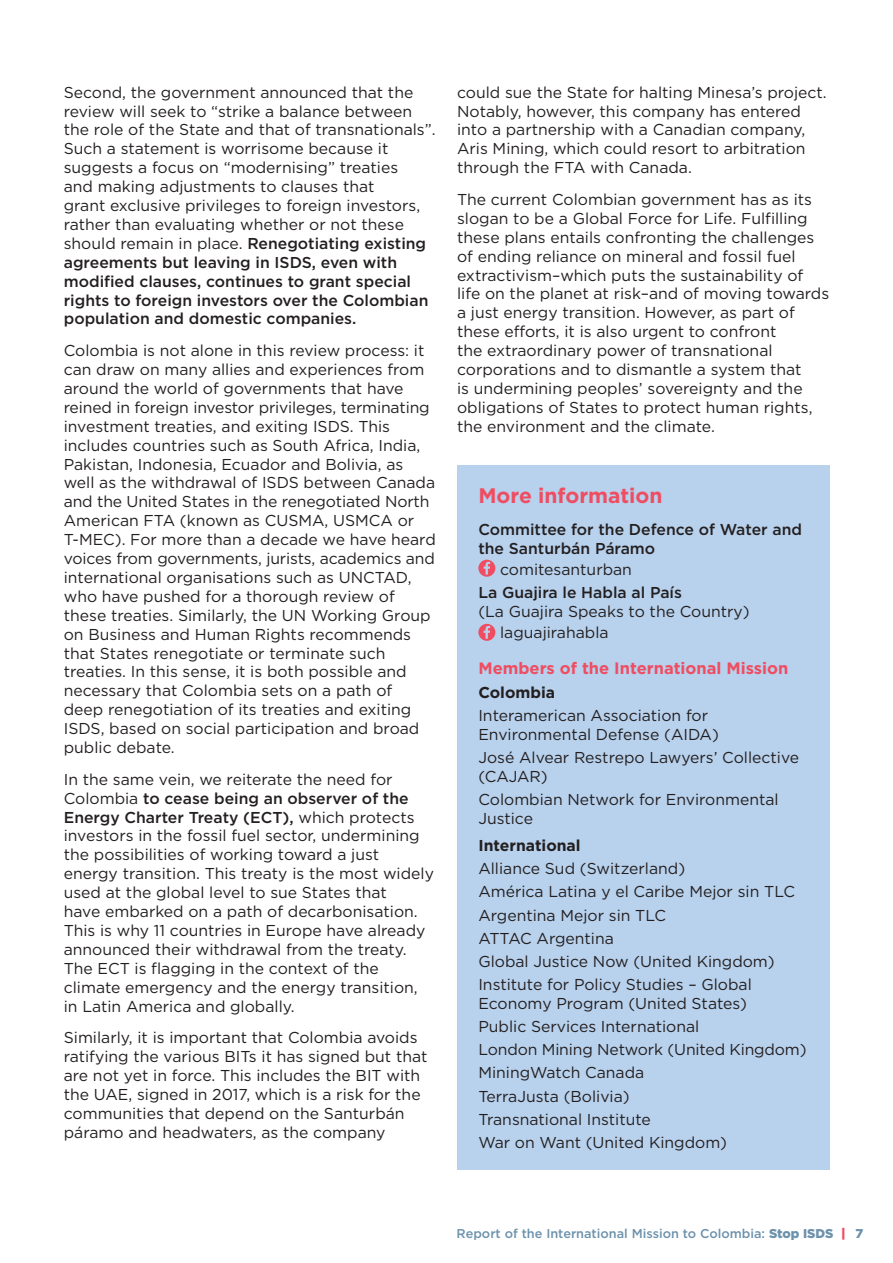
<style>
.page{position:relative;width:893px;height:1263px;background:#fff}
.page>*{position:absolute;margin:0;border:0;box-sizing:border-box;transform-origin:0 0}
.body_text{font:700 21px "Gotham";color:#ef4d62}
.body_text-2{font:700 16.5px "Gotham";color:#ef4d62}
.body_text-3{font:15.75px/18.9px "Gotham";color:#231f20}
.body_text-4{font:500 15.75px/18.9px "Gotham";color:#231f20}
.body_text-5{font:700 15.75px "Gotham";color:#231f20}
.t1{font:500 12.75px "Gotham";color:#6c92ac}
.s1{font-weight:500}
.s2{font-weight:900}
.s3{font-weight:900;color:#ef4d62}
</style>
<div class="page">
<div style="left:457px;top:465px;width:372px;height:704px;background:#b8d1ec"></div>
<svg style="left:478px;top:560px;width:17px;height:17px"></svg>
<svg style="left:478px;top:624px;width:17px;height:17px"></svg>
<p class="body_text-3" style="left:64px;top:82px;width:373px">Second, the government announced that the review will seek to “strike a balance between the role of the State and that of transnationals”.<br>Such a statement is worrisome because it suggests a focus on “modernising” treaties<br>and making adjustments to clauses that<br>grant exclusive privileges to foreign investors, rather than evaluating whether or not these should remain in place. <span class="s1">Renegotiating existing agreements but leaving in ISDS, even with modified clauses, continues to grant special rights to foreign investors over the Colombian population and domestic companies.</span></p>
<p class="body_text-3" style="left:64px;top:341px;width:374px">Colombia is not alone in this review process: it can draw on many allies and experiences from around the world of governments that have reined in foreign investor privileges, terminating investment treaties, and exiting ISDS. This includes countries such as South Africa, India, Pakistan, Indonesia, Ecuador and Bolivia, as well as the withdrawal of ISDS between Canada and the United States in the renegotiated North American FTA (known as CUSMA, USMCA or T-MEC). For more than a decade we have heard voices from governments, jurists, academics and international organisations such as UNCTAD, who have pushed for a thorough review of these treaties. Similarly, the UN Working Group on Business and Human Rights recommends that States renegotiate or terminate such treaties. In this sense, it is both possible and necessary that Colombia sets on a path of deep renegotiation of its treaties and exiting ISDS, based on social participation and broad public debate.</p>
<p class="body_text-3" style="left:64px;top:769px;width:372px">In the same vein, we reiterate the need for Colombia <span class="s1">to cease being an observer of the Energy Charter Treaty (ECT),</span> which protects investors in the fossil fuel sector, undermining the possibilities of working toward a just energy transition. This treaty is the most widely used at the global level to sue States that<br>have embarked on a path of decarbonisation.<br>This is why 11 countries in Europe have already announced their withdrawal from the treaty.<br>The ECT is flagging in the context of the climate emergency and the energy transition, in Latin America and globally.</p>
<p class="body_text-3" style="left:64px;top:1028px;width:365px">Similarly, it is important that Colombia avoids ratifying the various BITs it has signed but that are not yet in force. This includes the BIT with the UAE, signed in 2017, which is a risk for the communities that depend on the Santurbán páramo and headwaters, as the company</p>
<p class="body_text-3" style="left:457px;top:82px;width:371px">could sue the State for halting Minesa’s project.<br>Notably, however, this company has entered into a partnership with a Canadian company, Aris Mining, which could resort to arbitration through the FTA with Canada.</p>
<p class="body_text-3" style="left:457px;top:190px;width:374px">The current Colombian government has as its slogan to be a Global Force for Life. Fulfilling these plans entails confronting the challenges of ending reliance on mineral and fossil fuel extractivism–which puts the sustainability of life on the planet at risk–and of moving towards a just energy transition. However, as part of these efforts, it is also urgent to confront<br>the extraordinary power of transnational corporations and to dismantle a system that<br>is undermining peoples’ sovereignty and the obligations of States to protect human rights, the environment and the climate.</p>
<p class="body_text" style="left:478px;top:482px;width:186px">More information</p>
<p class="body_text-4" style="left:478px;top:519px;width:325px">Committee for the Defence of Water and the Santurbán Páramo</p>
<p class="body_text-3" style="left:500px;top:559px;width:133px">comitesanturban</p>
<p class="body_text-3" style="left:478px;top:582px;width:273px"><span class="s1">La Guajira le Habla al País<br></span>(La Guajira Speaks to the Country)</p>
<p class="body_text-3" style="left:500px;top:622px;width:110px">laguajirahabla</p>
<p class="body_text-2" style="left:478px;top:658px;width:311px">Members of the International Mission</p>
<p class="body_text-5" style="left:478px;top:681px;width:78px">Colombia</p>
<p class="body_text-3" style="left:478px;top:705px;width:242px">Interamerican Association for<br>Environmental Defense (AIDA)</p>
<p class="body_text-3" style="left:478px;top:747px;width:322px">José Alvear Restrepo Lawyers’ Collective (CAJAR)</p>
<p class="body_text-3" style="left:478px;top:789px;width:302px">Colombian Network for Environmental<br>Justice</p>
<p class="body_text-5" style="left:478px;top:835px;width:104px">International</p>
<p class="body_text-3" style="left:478px;top:859px;width:208px">Alliance Sud (Switzerland)</p>
<p class="body_text-3" style="left:478px;top:882px;width:318px">América Latina y el Caribe Mejor sin TLC</p>
<p class="body_text-3" style="left:478px;top:905px;width:189px">Argentina Mejor sin TLC</p>
<p class="body_text-3" style="left:478px;top:928px;width:137px">ATTAC Argentina</p>
<p class="body_text-3" style="left:478px;top:951px;width:298px">Global Justice Now (United Kingdom)</p>
<p class="body_text-3" style="left:478px;top:975px;width:275px">Institute for Policy Studies – Global<br>Economy Program (United States)</p>
<p class="body_text-3" style="left:478px;top:1017px;width:223px">Public Services International</p>
<p class="body_text-3" style="left:478px;top:1040px;width:330px">London Mining Network (United Kingdom)</p>
<p class="body_text-3" style="left:478px;top:1063px;width:167px">MiningWatch Canada</p>
<p class="body_text-3" style="left:478px;top:1086px;width:153px">TerraJusta (Bolivia)</p>
<p class="body_text-3" style="left:478px;top:1109px;width:174px">Transnational Institute</p>
<p class="body_text-3" style="left:478px;top:1132px;width:250px">War on Want (United Kingdom)</p>
<p class="t1" style="left:457px;top:1225px;width:408px">Report of the International Mission to Colombia: <span class="s2">Stop ISDS</span> <span class="s3">|</span> <span class="s2">7</span></p>
</div>
